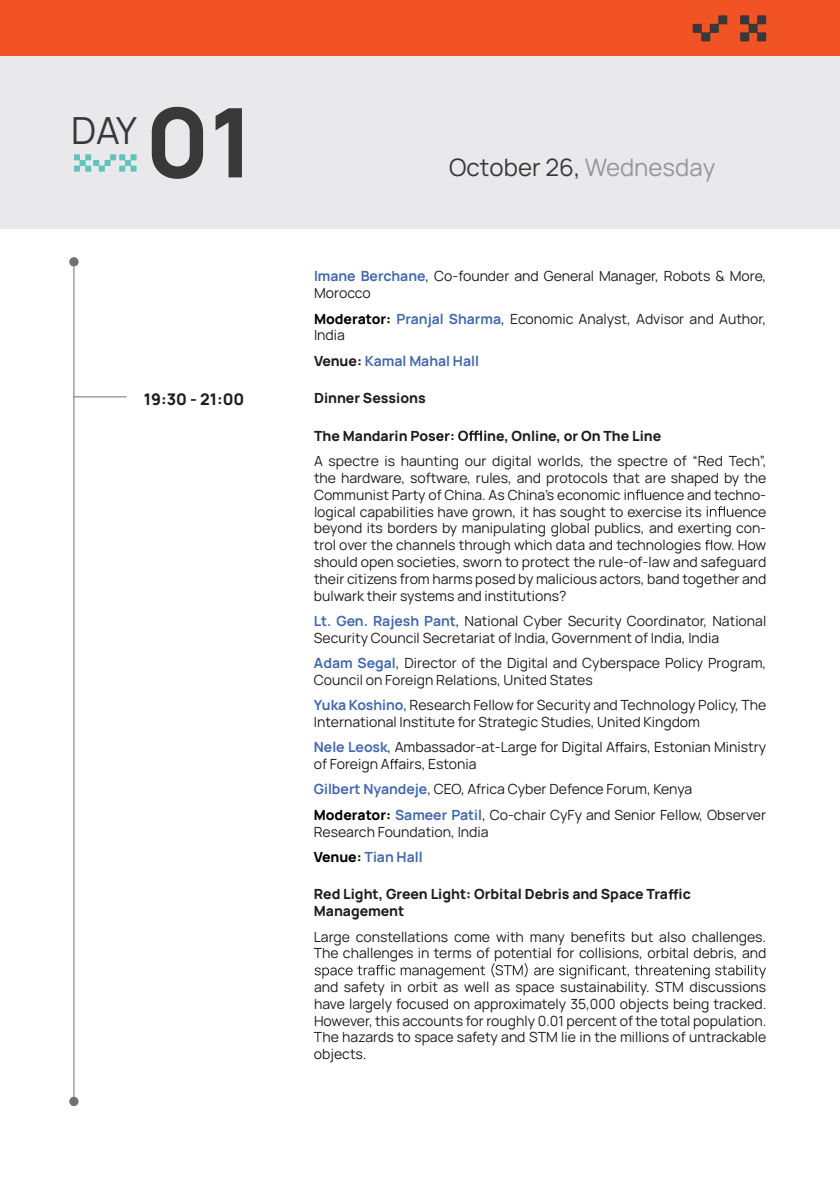
<style>
.page{position:relative;width:840px;height:1191px;background:#fff}
.page>*{position:absolute;margin:0;border:0;box-sizing:border-box;transform-origin:0 0}
.t1{font:800 96px "Manrope";color:#373837}
.t2{font:37.4px "Manrope";color:#373837}
.t3{font:24px "Manrope";color:#373837}
.t4{font:800 16px "Manrope";color:#201d1e}
.t5{font:14px/16.8px "Manrope";color:#201d1e}
.t6{font:800 14px/16.8px "Manrope";color:#201d1e}
.t7{font:700 14px "Manrope";color:#4268ad}
.s1{color:#989596}
.s2{font-weight:700;color:#4268ad}
.s3{font-weight:800;color:#000}
.s4{font-weight:800;color:#201d1e}
</style>
<div class="page">
<div style="left:0;top:0;width:839px;height:57px;background:#f15324"></div>
<div style="left:0;top:57px;width:839px;height:172px;background:#e9e9eb"></div>
<svg style="left:740px;top:15px;width:25px;height:26px"></svg>
<svg style="left:692px;top:15px;width:35px;height:26px"></svg>
<svg style="left:74px;top:154px;width:62px;height:18px"></svg>
<hr style="left:73px;top:266px;width:1px;height:835px;background:#6d7373">
<svg style="left:428px;top:430px;width:58px;height:11px"></svg>
<svg style="left:624px;top:489px;width:27px;height:11px"></svg>
<svg style="left:706px;top:506px;width:27px;height:11px"></svg>
<svg style="left:705px;top:540px;width:6px;height:10px"></svg>
<svg style="left:615px;top:742px;width:8px;height:10px"></svg>
<svg style="left:389px;top:759px;width:9px;height:10px"></svg>
<svg style="left:668px;top:889px;width:10px;height:10px"></svg>
<svg style="left:596px;top:931px;width:28px;height:10px"></svg>
<svg style="left:314px;top:963px;width:451px;height:15px"></svg>
<hr style="left:73px;top:396px;width:53px;height:1px;background:#6d7373">
<div style="left:69px;top:257px;width:10px;height:9px;background:#6d7373;border-radius:50%"></div>
<div style="left:69px;top:1096px;width:10px;height:10px;background:#6d7373;border-radius:50%"></div>
<h2 class="t2" style="left:71px;top:104px;width:67px">DAY</h2>
<h1 class="t1" style="left:145px;top:75px;width:110px">01</h1>
<h3 class="t3" style="left:449px;top:151px;width:267px">October 26, <span class="s1">Wednesday</span></h3>
<p class="t5" style="left:314px;top:267px;width:453px"><span class="s2">Imane Berchane</span>, Co-founder and General Manager, Robots &amp; More,<br>Morocco</p>
<p class="t5" style="left:314px;top:309px;width:453px"><span class="s3">Moderator:</span> <span class="s2">Pranjal Sharma</span>, Economic Analyst, Advisor and Author,<br>India</p>
<p class="t7" style="left:314px;top:351px;width:166px"><span class="s4">Venue:</span> Kamal Mahal Hall</p>
<p class="t4" style="left:144px;top:388px;width:102px">19:30 - 21:00</p>
<p class="t6" style="left:314px;top:389px;width:113px">Dinner Sessions</p>
<p class="t6" style="left:314px;top:427px;width:115px">The Mandarin Po</p>
<p class="t6" style="left:487px;top:427px;width:175px">ne, Online, or On The Line</p>
<p class="t5" style="left:314px;top:452px;width:453px;text-align:justify">A spectre is haunting our digital worlds, the spectre of “Red Tech”, the hardware, software, rules, and protocols that are shaped by the Communist Party of China. As China’s economic</p>
<p class="t5" style="left:314px;top:486px;width:453px;text-indent:338px">ence and techno&shy;logical capabilities have grown, it has sought to exercise its</p>
<p class="t5" style="left:314px;top:502px;width:454px;text-align:justify;text-indent:420px">ence beyond its borders by manipulating global publics, and exerting con&shy;trol over the channels through which data and technologies ow. How should open societies, sworn to protect the rule-of-law and safeguard their citizens from harms posed by malicious actors, band together and bulwark their systems and institutions?</p>
<p class="t5" style="left:314px;top:612px;width:453px"><span class="s2">Lt. Gen. Rajesh Pant</span>, National Cyber Security Coordinator, National<br>Security Council Secretariat of India, Government of India, India</p>
<p class="t5" style="left:314px;top:654px;width:453px"><span class="s2">Adam Segal</span>, Director of the Digital and Cyberspace Policy Program,<br>Council on Foreign Relations, United States</p>
<p class="t5" style="left:314px;top:696px;width:453px"><span class="s2">Yuka Koshino</span>, Research Fellow for Security and Technology Policy, The<br>International Institute for Strategic Studies, United Kingdom</p>
<p class="t5" style="left:313px;top:738px;width:453px"><span class="s2">Nele Leosk</span>, Ambassador-at-Large for Digital A airs, Estonian Ministry of Foreign A airs, Estonia</p>
<p class="t5" style="left:313px;top:776px;width:453px;line-height:25.2px"><span class="s2">Gilbert Nyandeje</span>, CEO, Africa Cyber Defence Forum, Kenya<br><span class="s3">Moderator:</span> <span class="s2">Sameer Patil</span>, Co-chair CyFy and Senior Fellow, Observer</p>
<p class="t5" style="left:313px;top:818px;width:176px;line-height:25.2px">Research Foundation, India<br><span class="s3">Venue:</span> <span class="s2">Tian Hall</span></p>
<p class="t6" style="left:313px;top:885px;width:378px">Red Light, Green Light: Orbital Debris and Space Tra ic<br>Management</p>
<p class="t5" style="left:313px;top:927px;width:283px">Large constellations come with many ben</p>
<p class="t5" style="left:313px;top:927px;width:454px;text-align:right">but also challenges.<br>The challenges in terms of potential for collisions, orbital debris, and</p>
<p class="t5" style="left:314px;top:978px;width:453px;text-align:justify">and safety in orbit as well as space sustainability. STM discussions have largely focused on approximately 35,000 objects being tracked.<br>However, this accounts for roughly 0.01 percent of the total population.<br>The hazards to space safety and STM lie in the millions of untrackable objects.</p>
</div>
